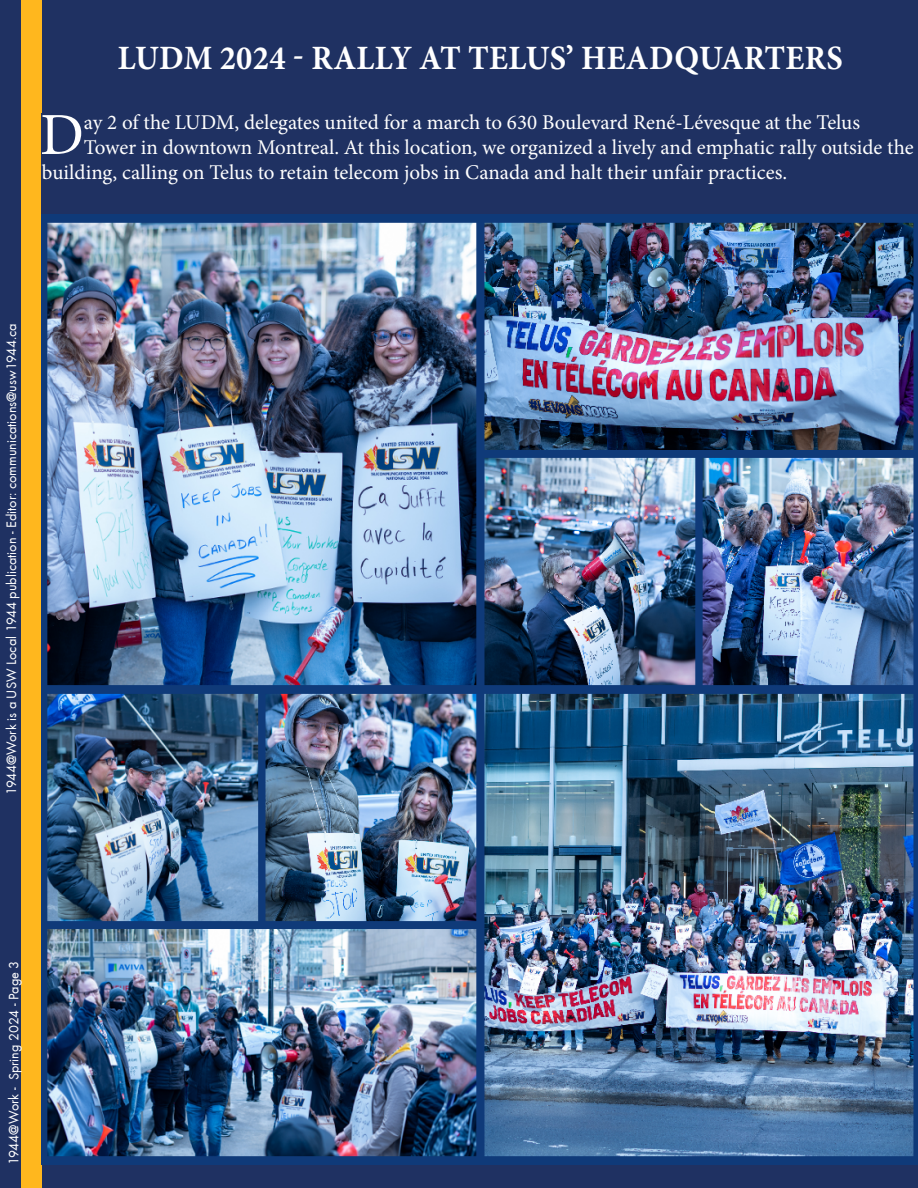
<style>
.page{position:relative;width:918px;height:1188px;background:#fff}
.page>*{position:absolute;margin:0;border:0;box-sizing:border-box;transform-origin:0 0}
.t1{font:59.7px "Minion Pro";color:#fff}
.t2{font:700 34.05px "Minion Pro";letter-spacing:.01em;color:#fff;scale:.95 1}
.t3{font:21px "Minion Pro";color:#fff}
.t4{font:14.1px "Futura T";color:#fff}
.s1{font-size:14.25px}
</style>
<div class="page">
<div style="left:42px;top:0;width:876px;height:114px;background:#1f3162"></div>
<div style="left:0;top:0;width:22px;height:1188px;background:#1f3162"></div>
<div style="left:1px;top:1165px;width:917px;height:23px;background:#1f3162"></div>
<div style="left:22px;top:0;width:20px;height:1188px;background:#ffb71e"></div>
<img style="left:42px;top:214px;width:876px;height:951px">
<div style="left:42px;top:114px;width:876px;height:100px;background:#1f3162"></div>
<h2 class="t2" style="left:118px;top:34px;width:765px">LUDM 2024 - RALLY AT TELUS’ HEADQUARTERS</h2>
<h1 class="t1" style="left:40px;top:95px;width:45px">D</h1>
<p class="t3" style="left:84px;top:108px;width:778px">ay 2 of the LUDM, delegates united for a march to 630 Boulevard René-Lévesque at the Telus</p>
<p class="t3" style="left:84px;top:133px;width:831px">Tower in downtown Montreal. At this location, we organized a lively and emphatic rally outside the</p>
<p class="t3" style="left:42px;top:158px;width:747px">building, calling on Telus to retain telecom jobs in Canada and halt their unfair practices.</p>
<p class="t4" style="left:3px;top:795px;width:474px;rotate:-90deg">1944@Work is a USW Local 1944 publication - Editor: communications@usw1944.ca</p>
<p class="t4" style="left:6px;top:1165px;width:206px;rotate:-90deg"><span class="s1">1944@Work -</span> Spring 2024 <span class="s1">-</span> Page 3</p>
</div>
